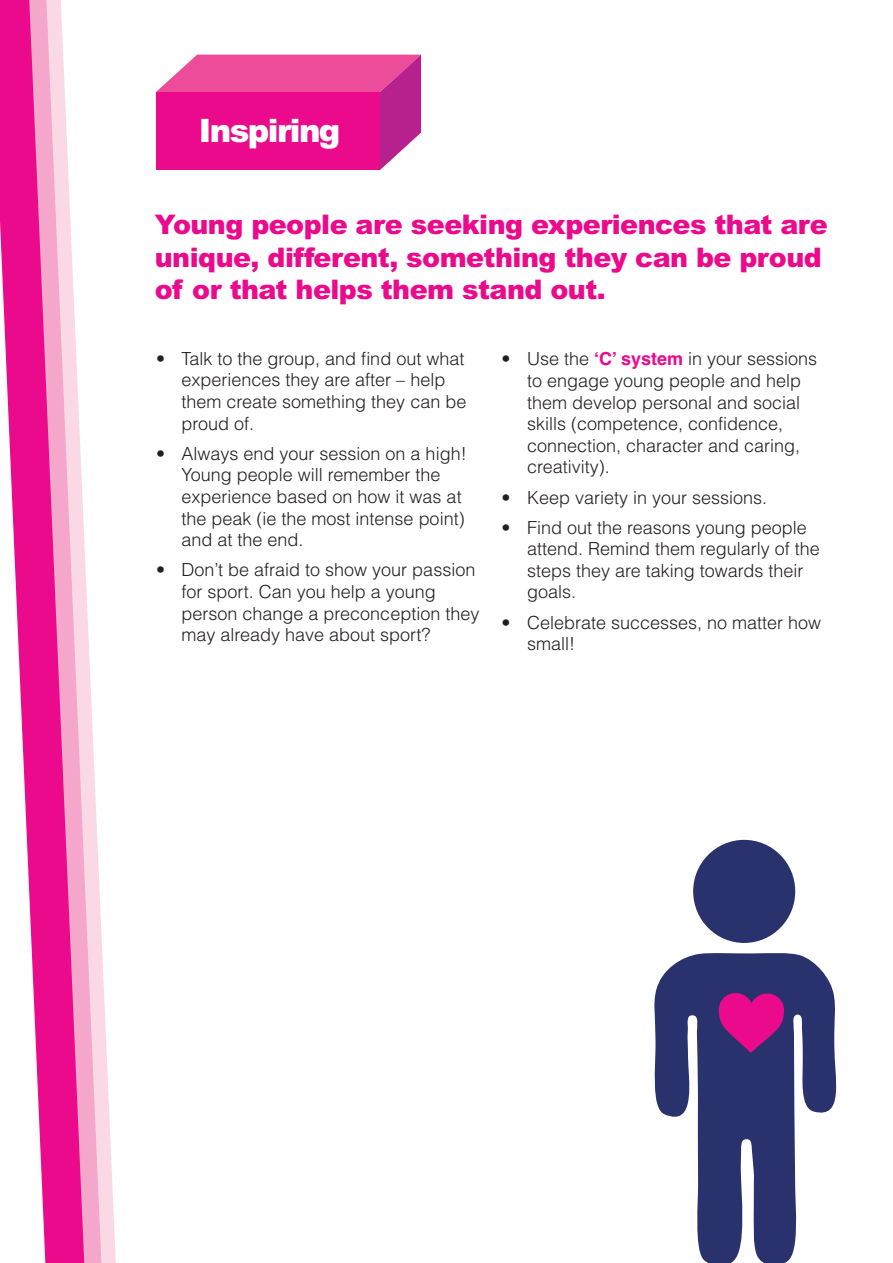
<style>
.page{position:relative;width:893px;height:1263px;background:#fff}
.page>*{position:absolute;margin:0;border:0;box-sizing:border-box;transform-origin:0 0}
.t1{font:900 32.4px "Arial";letter-spacing:-.05em;color:#fff}
.t2{font:900 27px/32.4px "Arial";letter-spacing:-.02em;color:#eb098c}
.t3{font:300 18px/21.6px "Helvetica";color:#231f20}
.s1{font-weight:700;color:#eb098c}
</style>
<div class="page">
<svg style="left:102px;top:953px;width:14px;height:310px"></svg>
<svg style="left:85px;top:562px;width:17px;height:701px;fill:#fad8e6"></svg>
<svg style="left:0;top:0;width:85px;height:1263px"></svg>
<svg style="left:156px;top:55px;width:265px;height:115px;background:#e62a95"></svg>
<svg style="left:654px;top:953px;width:183px;height:310px;fill:#29326d"></svg>
<div style="left:693px;top:840px;width:102px;height:103px;background:#29326d;border-radius:50%"></div>
<svg style="left:719px;top:993px;width:65px;height:60px;background:#ae1582"></svg>
<h1 class="t1" style="left:199px;top:107px;width:143px">Inspiring</h1>
<h2 class="t2" style="left:155px;top:209px;width:674px">Young people are seeking experiences that are unique, different, something they can be proud of or that helps them stand out.</h2>
<p class="t3" style="left:182px;top:348px;width:286px;text-indent:-26px">• Talk to the group, and find out what experiences they are after – help them create something they can be proud of.</p>
<p class="t3" style="left:182px;top:443px;width:287px;text-indent:-25px">• Always end your session on a high!<br>Young people will remember the experience based on how it was at the peak (ie the most intense point) and at the end.</p>
<p class="t3" style="left:182px;top:559px;width:299px;text-indent:-26px">• Don’t be afraid to show your passion for sport. Can you help a young person change a preconception they may already have about sport?</p>
<p class="t3" style="left:527px;top:348px;width:292px;text-indent:-25px">• Use the <span class="s1">‘C’ system</span> in your sessions to engage young people and help them develop personal and social skills (competence, confidence, connection, character and caring, creativity).</p>
<p class="t3" style="left:502px;top:486px;width:267px">• Keep variety in your sessions.</p>
<p class="t3" style="left:527px;top:517px;width:294px;text-indent:-26px">• Find out the reasons young people attend. Remind them regularly of the steps they are taking towards their goals.</p>
<p class="t3" style="left:527px;top:611px;width:296px;text-indent:-26px">• Celebrate successes, no matter how small!</p>
</div>
